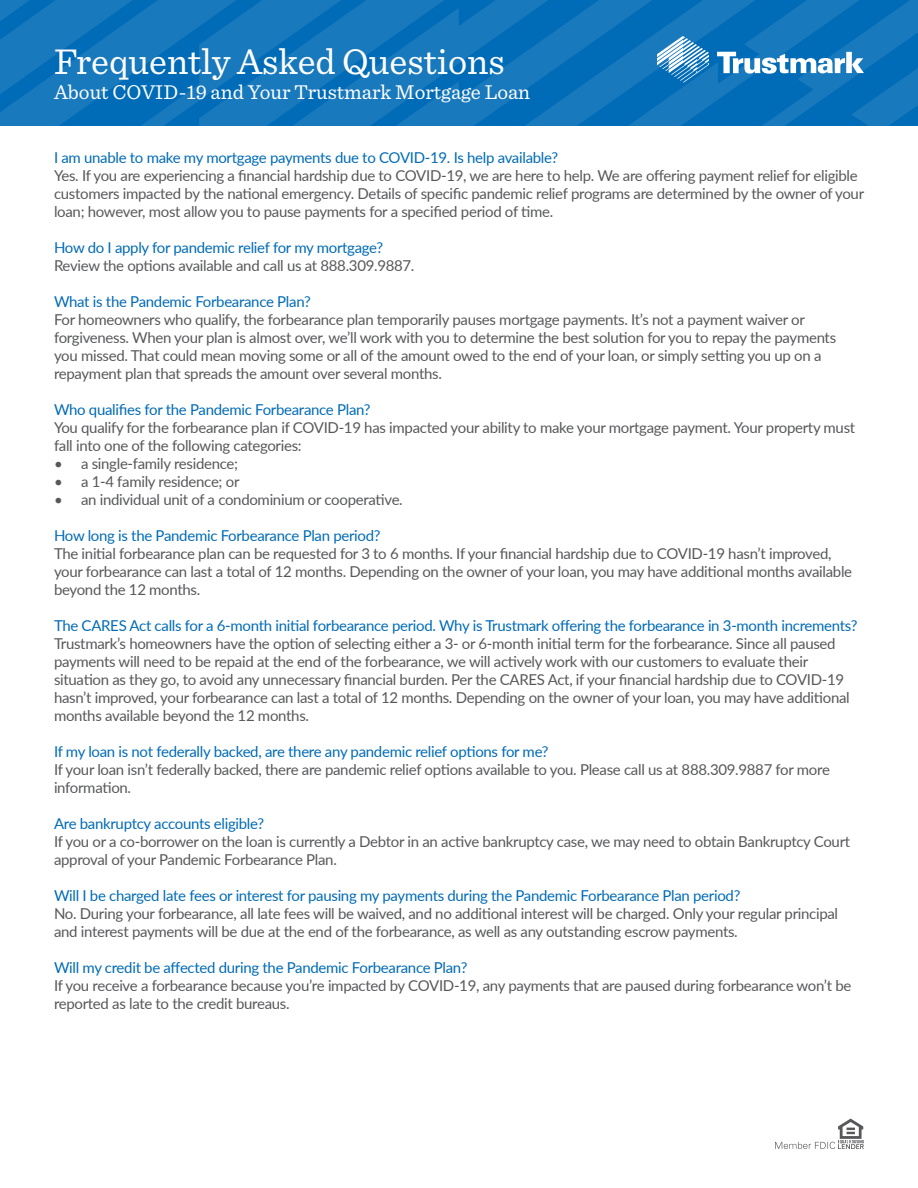
<style>
.page{position:relative;width:918px;height:1188px;background:#fff}
.page>*{position:absolute;margin:0;border:0;box-sizing:border-box;transform-origin:0 0}
.t1{font:37.5px "Sentinel";color:#fff}
.t2{font:21px "Sentinel";color:#fff}
.t3{font:15px/18px "Lato";letter-spacing:-.02em;color:#57585a}
.t4{font:15px "Lato";letter-spacing:-.02em;color:#006bb6}
</style>
<div class="page">
<svg style="left:877px;top:0;width:41px;height:59px;background:#0f73ba"></svg>
<svg style="left:823px;top:0;width:54px;height:59px;background:#0a70b8"></svg>
<svg style="left:769px;top:0;width:54px;height:52px;background:#1074ba"></svg>
<svg style="left:715px;top:0;width:54px;height:59px;background:#086fb8"></svg>
<svg style="left:661px;top:0;width:54px;height:59px;background:#0f73ba"></svg>
<svg style="left:607px;top:0;width:54px;height:59px;background:#0a70b8"></svg>
<svg style="left:0;top:0;width:607px;height:126px;background:#0f73ba"></svg>
<svg style="left:0;top:0;width:553px;height:104px;background:#1074ba"></svg>
<svg style="left:0;top:0;width:498px;height:31px;background:#1175bb"></svg>
<svg style="left:405px;top:59px;width:513px;height:67px;background:#0c71b9"></svg>
<svg style="left:775px;top:1119px;width:89px;height:30px"></svg>
<div style="left:846px;top:52px;width:6px;height:21px;background:#fff"></div>
<svg style="left:852px;top:58px;width:12px;height:15px"></svg>
<svg style="left:717px;top:52px;width:128px;height:22px"></svg>
<svg style="left:657px;top:36px;width:52px;height:47px"></svg>
<p class="t1" style="left:54px;top:34px;width:452px">Frequently Asked Questions</p>
<p class="t2" style="left:54px;top:77px;width:478px">About COVID-19 and Your Trustmark Mortgage Loan</p>
<p class="t4" style="left:54px;top:147px;width:506px">I am unable to make my mortgage payments due to COVID-19. Is help available?</p>
<p class="t3" style="left:54px;top:166px;width:812px">Yes. If you are experiencing a financial hardship due to COVID-19, we are here to help. We are offering payment relief for eligible customers impacted by the national emergency. Details of specific pandemic relief programs are determined by the owner of your loan; however, most allow you to pause payments for a specified period of time.</p>
<p class="t4" style="left:54px;top:237px;width:331px">How do I apply for pandemic relief for my mortgage?</p>
<p class="t3" style="left:54px;top:256px;width:362px">Review the options available and call us at 888.309.9887.</p>
<p class="t4" style="left:54px;top:291px;width:258px">What is the Pandemic Forbearance Plan?</p>
<p class="t3" style="left:54px;top:310px;width:784px">For homeowners who qualify, the forbearance plan temporarily pauses mortgage payments. It’s not a payment waiver or forgiveness. When your plan is almost over, we’ll work with you to determine the best solution for you to repay the payments you missed. That could mean moving some or all of the amount owed to the end of your loan, or simply setting you up on a repayment plan that spreads the amount over several months.</p>
<p class="t4" style="left:54px;top:399px;width:318px">Who qualifies for the Pandemic Forbearance Plan?</p>
<p class="t3" style="left:54px;top:418px;width:803px">You qualify for the forbearance plan if COVID-19 has impacted your ability to make your mortgage payment. Your property must fall into one of the following categories:</p>
<p class="t3" style="left:54px;top:454px;width:186px">• a single-family residence;</p>
<p class="t3" style="left:54px;top:472px;width:187px">• a 1-4 family residence; or</p>
<p class="t3" style="left:54px;top:490px;width:350px">• an individual unit of a condominium or cooperative.</p>
<p class="t4" style="left:54px;top:525px;width:328px">How long is the Pandemic Forbearance Plan period?</p>
<p class="t3" style="left:54px;top:544px;width:800px">The initial forbearance plan can be requested for 3 to 6 months. If your financial hardship due to COVID-19 hasn’t improved, your forbearance can last a total of 12 months. Depending on the owner of your loan, you may have additional months available beyond the 12 months.</p>
<p class="t4" style="left:54px;top:615px;width:805px">The CARES Act calls for a 6-month initial forbearance period. Why is Trustmark offering the forbearance in 3-month increments?</p>
<p class="t3" style="left:54px;top:634px;width:797px">Trustmark’s homeowners have the option of selecting either a 3- or 6-month initial term for the forbearance. Since all paused payments will need to be repaid at the end of the forbearance, we will actively work with our customers to evaluate their situation as they go, to avoid any unnecessary financial burden. Per the CARES Act, if your financial hardship due to COVID-19 hasn’t improved, your forbearance can last a total of 12 months. Depending on the owner of your loan, you may have additional months available beyond the 12 months.</p>
<p class="t4" style="left:54px;top:741px;width:496px">If my loan is not federally backed, are there any pandemic relief options for me?</p>
<p class="t3" style="left:54px;top:760px;width:777px">If your loan isn’t federally backed, there are pandemic relief options available to you. Please call us at 888.309.9887 for more information.</p>
<p class="t4" style="left:54px;top:813px;width:212px">Are bankruptcy accounts eligible?</p>
<p class="t3" style="left:54px;top:832px;width:798px">If you or a co-borrower on the loan is currently a Debtor in an active bankruptcy case, we may need to obtain Bankruptcy Court approval of your Pandemic Forbearance Plan.</p>
<p class="t4" style="left:54px;top:885px;width:688px">Will I be charged late fees or interest for pausing my payments during the Pandemic Forbearance Plan period?</p>
<p class="t3" style="left:54px;top:904px;width:786px">No. During your forbearance, all late fees will be waived, and no additional interest will be charged. Only your regular principal and interest payments will be due at the end of the forbearance, as well as any outstanding escrow payments.</p>
<p class="t4" style="left:54px;top:957px;width:415px">Will my credit be affected during the Pandemic Forbearance Plan?</p>
<p class="t3" style="left:54px;top:976px;width:799px">If you receive a forbearance because you’re impacted by COVID-19, any payments that are paused during forbearance won’t be reported as late to the credit bureaus.</p>
</div>
